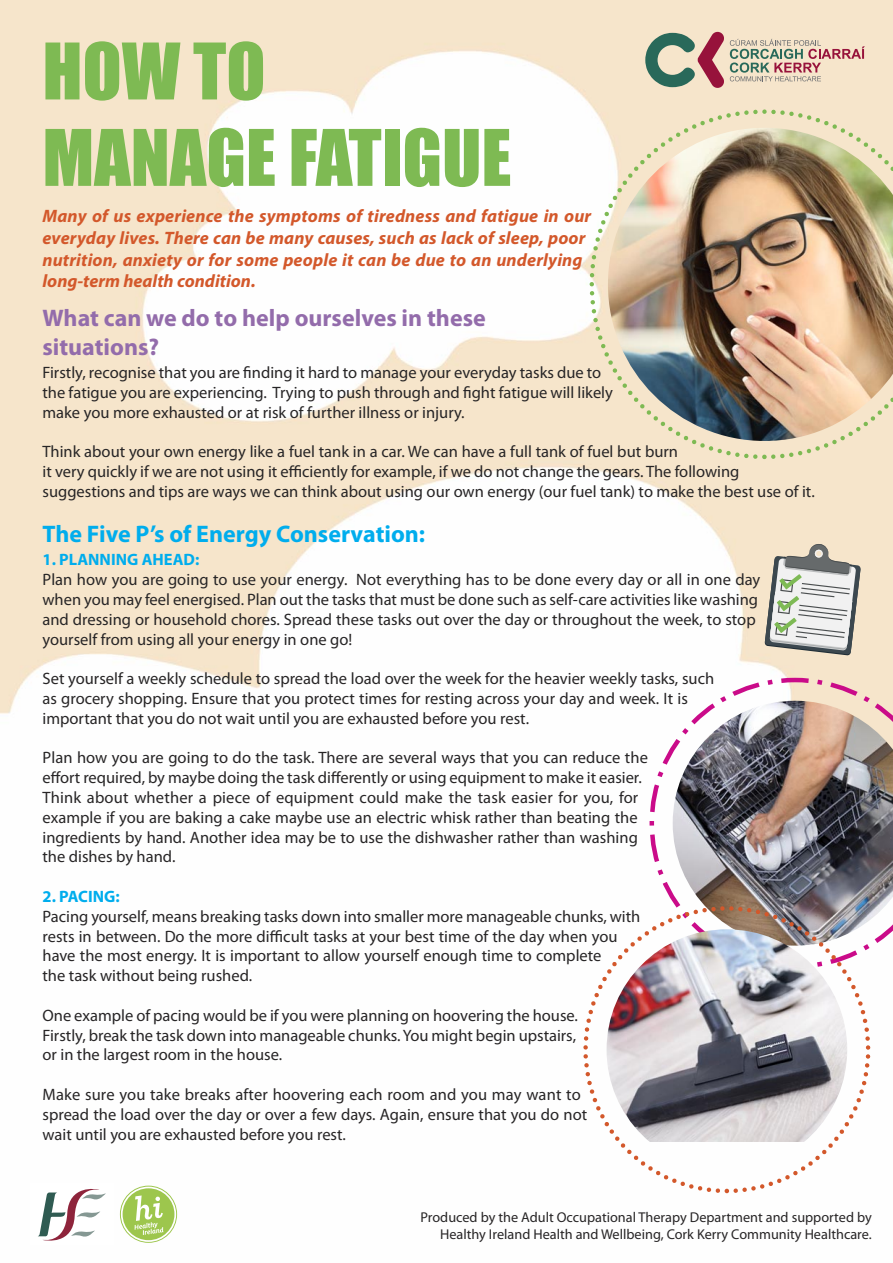
<style>
.page{position:relative;width:893px;height:1263px;background:#fff}
.page>*{position:absolute;margin:0;border:0;box-sizing:border-box;transform-origin:0 0}
.t1{font:72px "Impact";color:#7eba53}
.t2{font:700 24px/28.8px "Myriad Pro";color:#936cab}
.t3{font:700 24px "Myriad Pro";color:#00aded}
.t4{font:italic 700 18px/21.6px "Myriad Pro";letter-spacing:.01em;color:#d3582b}
.t5{font:16.5px/19.8px "Myriad Pro";color:#272526}
.t6{font:700 16.5px "Myriad Pro";color:#00aded}
.t7{font:14.25px/17.1px "Myriad Pro";color:#272526;text-align:right}
</style>
<div class="page">
<img style="left:0;top:0;width:893px;height:1243px">
<svg style="left:645px;top:32px;width:220px;height:56px;background:#c8b8a8"></svg>
<svg style="left:587px;top:107px;width:306px;height:354px"></svg>
<svg style="left:762px;top:455px;width:5px;height:4px"></svg>
<img style="left:608px;top:128px;width:285px;height:313px">
<svg style="left:765px;top:543px;width:96px;height:112px"></svg>
<svg style="left:30px;top:1184px;width:84px;height:59px"></svg>
<svg style="left:121px;top:1186px;width:55px;height:56px"></svg>
<svg style="left:647px;top:675px;width:246px;height:296px"></svg>
<img style="left:673px;top:701px;width:220px;height:245px">
<svg style="left:581px;top:904px;width:292px;height:291px"></svg>
<svg style="left:725px;top:1189px;width:4px;height:4px"></svg>
<img style="left:607px;top:929px;width:240px;height:213px">
<p class="t1" style="left:43px;top:48px;width:225px">HOW TO</p>
<p class="t1" style="left:43px;top:134px;width:470px">MANAGE FATIGUE</p>
<p class="t4" style="left:43px;top:207px;width:550px">Many of us experience the symptoms of tiredness and fatigue in our everyday lives. There can be many causes, such as lack of sleep, poor nutrition, anxiety or for some people it can be due to an underlying long-term health condition.</p>
<p class="t2" style="left:43px;top:306px;width:445px">What can we do to help ourselves in these situations?</p>
<p class="t5" style="left:43px;top:364px;width:572px">Firstly, recognise that you are finding it hard to manage your everyday tasks due to the fatigue you are experiencing. Trying to push through and fight fatigue will likely make you more exhausted or at risk of further illness or injury.</p>
<p class="t5" style="left:43px;top:443px;width:774px">Think about your own energy like a fuel tank in a car. We can have a full tank of fuel but burn<br>it very quickly if we are not using it efficiently for example, if we do not change the gears. The following suggestions and tips are ways we can think about using our own energy (our fuel tank) to make the best use of it.</p>
<p class="t3" style="left:43px;top:525px;width:384px">The Five P’s of Energy Conservation:</p>
<p class="t6" style="left:43px;top:554px;width:158px">1. PLANNING AHEAD:</p>
<p class="t5" style="left:43px;top:571px;width:719px">Plan how you are going to use your energy. Not everything has to be done every day or all in one day when you may feel energised. Plan out the tasks that must be done such as self-care activities like washing and dressing or household chores. Spread these tasks out over the day or throughout the week, to stop yourself from using all your energy in one go!</p>
<p class="t5" style="left:43px;top:670px;width:673px">Set yourself a weekly schedule to spread the load over the week for the heavier weekly tasks, such as grocery shopping. Ensure that you protect times for resting across your day and week. It is important that you do not wait until you are exhausted before you rest.</p>
<p class="t5" style="left:43px;top:749px;width:607px">Plan how you are going to do the task. There are several ways that you can reduce the effort required, by maybe doing the task differently or using equipment to make it easier.<br>Think about whether a piece of equipment could make the task easier for you, for example if you are baking a cake maybe use an electric whisk rather than beating the ingredients by hand. Another idea may be to use the dishwasher rather than washing the dishes by hand.</p>
<p class="t6" style="left:43px;top:890px;width:79px">2. PACING:</p>
<p class="t5" style="left:43px;top:908px;width:599px">Pacing yourself, means breaking tasks down into smaller more manageable chunks, with rests in between. Do the more difficult tasks at your best time of the day when you have the most energy. It is important to allow yourself enough time to complete<br>the task without being rushed.</p>
<p class="t5" style="left:43px;top:1007px;width:537px;text-align:justify">One example of pacing would be if you were planning on hoovering the house.<br>Firstly, break the task down into manageable chunks. You might begin upstairs, or in the largest room in the house.</p>
<p class="t5" style="left:43px;top:1086px;width:546px">Make sure you take breaks after hoovering each room and you may want to spread the load over the day or over a few days. Again, ensure that you do not wait until you are exhausted before you rest.</p>
<p class="t7" style="left:421px;top:1210px;width:453px">Produced by the Adult Occupational Therapy Department and supported by<br>Healthy Ireland Health and Wellbeing, Cork Kerry Community Healthcare.</p>
</div>
